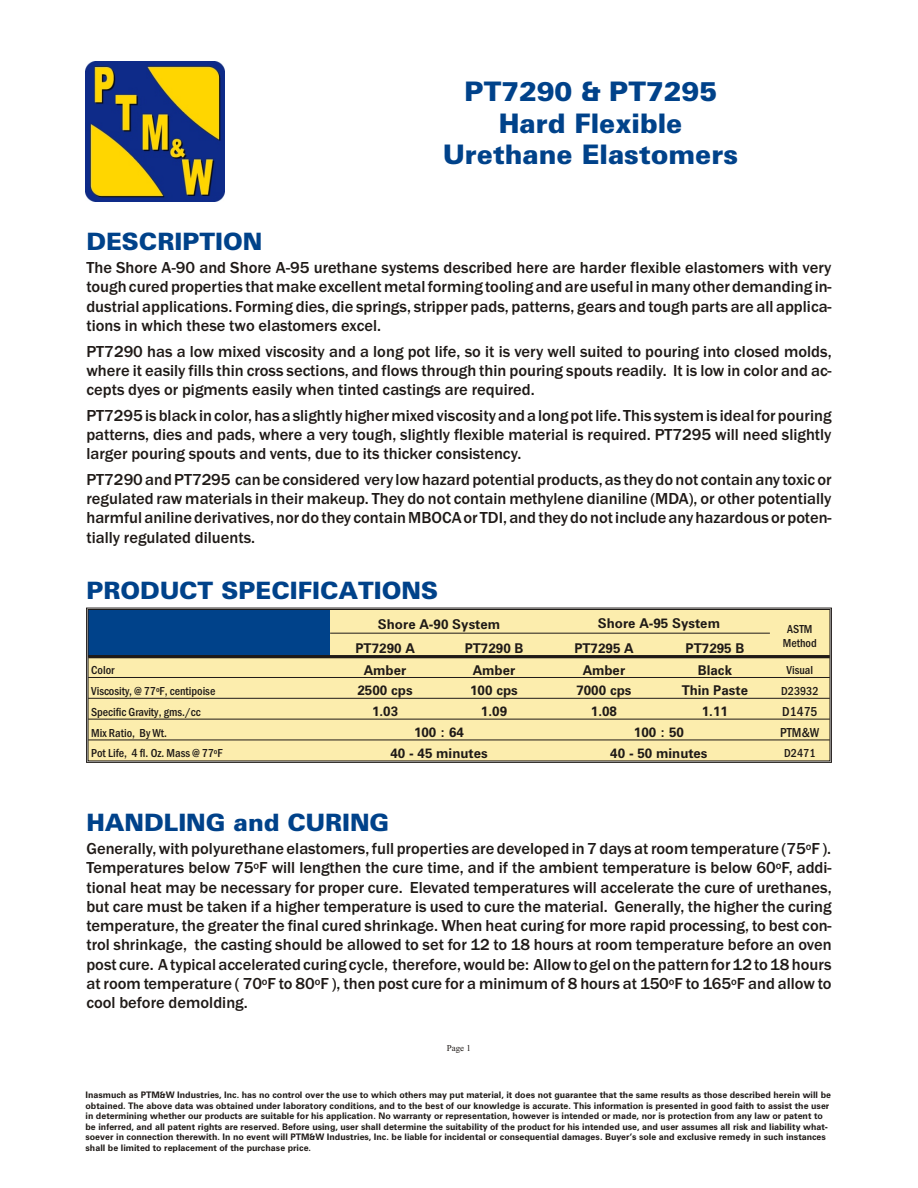
<style>
.page{position:relative;width:918px;height:1188px;background:#fff}
.page>*{position:absolute;margin:0;border:0;box-sizing:border-box;transform-origin:0 0}
.t1{font:27px/31.5px "Zurich Blk BT";color:#00428a;text-align:center}
.t2{font:24px "Zurich Blk BT";color:#00428a}
.t3{font:500 16.5px/19.4px "Franklin Gothic";color:#1f1a17;text-align:justify}
.t4{font:700 13.5px "Zurich BT";color:#1f1a17}
.t5{font:13.5px "Franklin Gothic Medium Cond";color:#1f1a17}
.t6{font:12px/14px "Franklin Gothic Medium Cond";color:#1f1a17;text-align:center}
.t7{font:700 9px/10.5px "Zurich BT";letter-spacing:.005em;color:#1f1a17}
.t8{font:9px "Times";color:#1f1a17}
</style>
<div class="page">
<div style="left:88px;top:610px;width:242px;height:47px;background:#00428a"></div>
<div style="left:330px;top:610px;width:218px;height:23px;background:#fcedad"></div>
<div style="left:548px;top:610px;width:222px;height:23px;background:#fcedad"></div>
<div style="left:770px;top:610px;width:60px;height:47px;background:#fcedad"></div>
<div style="left:330px;top:633px;width:110px;height:24px;background:#fcedad"></div>
<div style="left:440px;top:633px;width:108px;height:24px;background:#fcedad"></div>
<div style="left:548px;top:633px;width:112px;height:24px;background:#fcedad"></div>
<div style="left:660px;top:633px;width:110px;height:24px;background:#fcedad"></div>
<div style="left:88px;top:657px;width:242px;height:20px;background:#fcedad"></div>
<div style="left:330px;top:657px;width:110px;height:20px;background:#fcedad"></div>
<div style="left:440px;top:657px;width:108px;height:20px;background:#fcedad"></div>
<div style="left:548px;top:657px;width:112px;height:20px;background:#fcedad"></div>
<div style="left:660px;top:657px;width:110px;height:20px;background:#fcedad"></div>
<div style="left:770px;top:657px;width:60px;height:20px;background:#fcedad"></div>
<div style="left:88px;top:677px;width:242px;height:21px;background:#fcedad"></div>
<div style="left:330px;top:677px;width:110px;height:21px;background:#fcedad"></div>
<div style="left:440px;top:677px;width:108px;height:21px;background:#fcedad"></div>
<div style="left:548px;top:677px;width:112px;height:21px;background:#fcedad"></div>
<div style="left:660px;top:677px;width:110px;height:21px;background:#fcedad"></div>
<div style="left:770px;top:677px;width:60px;height:21px;background:#fcedad"></div>
<div style="left:88px;top:698px;width:242px;height:21px;background:#fcedad"></div>
<div style="left:330px;top:698px;width:110px;height:21px;background:#fcedad"></div>
<div style="left:440px;top:698px;width:108px;height:21px;background:#fcedad"></div>
<div style="left:548px;top:698px;width:112px;height:21px;background:#fcedad"></div>
<div style="left:660px;top:698px;width:110px;height:21px;background:#fcedad"></div>
<div style="left:770px;top:698px;width:60px;height:21px;background:#fcedad"></div>
<div style="left:88px;top:719px;width:242px;height:21px;background:#fcedad"></div>
<div style="left:330px;top:719px;width:218px;height:21px;background:#fcedad"></div>
<div style="left:548px;top:719px;width:222px;height:21px;background:#fcedad"></div>
<div style="left:770px;top:719px;width:60px;height:21px;background:#fcedad"></div>
<div style="left:88px;top:740px;width:242px;height:21px;background:#fcedad"></div>
<div style="left:330px;top:740px;width:218px;height:21px;background:#fcedad"></div>
<div style="left:548px;top:740px;width:222px;height:21px;background:#fcedad"></div>
<div style="left:770px;top:740px;width:60px;height:21px;background:#fcedad"></div>
<div style="left:86px;top:608px;width:746px;height:155px;border:1px solid #1f1a17"></div>
<div style="left:88px;top:609px;width:742px;height:152px;border:1px solid #1f1a17"></div>
<hr style="left:330px;top:633px;width:440px;height:1px;background:#1f1a17">
<hr style="left:88px;top:655px;width:742px;height:3px;background:#1f1a17">
<hr style="left:88px;top:677px;width:742px;height:1px;background:#1f1a17">
<hr style="left:88px;top:698px;width:742px;height:1px;background:#1f1a17">
<hr style="left:88px;top:719px;width:742px;height:1px;background:#1f1a17">
<hr style="left:88px;top:740px;width:742px;height:1px;background:#1f1a17">
<img style="left:85px;top:62px;width:139px;height:139px">
<h1 class="t1" style="left:443px;top:78px;width:296px">PT7290 &amp; PT7295<br>Hard Flex i ble<br>Ure thane Elastomers</h1>
<h2 class="t2" style="left:86px;top:232px;width:177px">DE SCRIP TION</h2>
<p class="t3" style="left:86px;top:259px;width:747px">The Shore A-90 and Shore A-95 urethane sys tems de scribed here are harder flex i ble elas to mers with very tough cured prop erties that make excel lent metal form ing tool ing and are use ful in many other de mand ing in - dus trial ap pli ca tions. Form ing dies, die springs, strip per pads, pat terns, gears and tough parts are all ap pli ca - tions in which these two elas to mers excel.</p>
<p class="t3" style="left:86px;top:343px;width:747px">PT7290 has a low mixed vis cos ity and a long pot life, so it is very well suited to pour ing into closed molds, where it eas ily fills thin cross sec tions, and flows through thin pour ing spouts readily. It is low in color and ac&shy;cepts dyes or pig ments eas ily when tinted cast ings are re quired.</p>
<p class="t3" style="left:86px;top:407px;width:747px">PT7295 is black in color, has a slightly higher mixed vis cos ity and a long pot life. This sys tem is ideal for pour ing pat terns, dies and pads, where a very tough, slightly flex i ble ma te rial is re quired. PT7295 will need slightly larger pour ing spouts and vents, due to its thicker con sis tency.</p>
<p class="t3" style="left:86px;top:471px;width:747px">PT7290 and PT7295 can be con sid ered very low haz ard po ten tial prod ucts, as they do not con tain any toxic or reg u lated raw ma te ri als in their makeup. They do not con tain methy lene dianiline (MDA), or other po ten tially harm ful an i line de riva tives, nor do they con tain MBOCA or TDI, and they do not in clude any haz ard ous or po ten - tially regulated dil u ents.</p>
<h2 class="t2" style="left:86px;top:581px;width:353px">PROD UCT SPECIFICATIONS</h2>
<p class="t4" style="left:378px;top:619px;width:124px">Shore A-90 System</p>
<p class="t4" style="left:598px;top:617px;width:124px">Shore A-95 System</p>
<p class="t6" style="left:783px;top:623px;width:35px">ASTM<br>Method</p>
<p class="t4" style="left:355px;top:643px;width:61px">PT7290 A</p>
<p class="t4" style="left:465px;top:643px;width:60px">PT7290 B</p>
<p class="t4" style="left:574px;top:643px;width:61px">PT7295 A</p>
<p class="t4" style="left:686px;top:643px;width:60px">PT7295 B</p>
<p class="t6" style="left:91px;top:664px;width:25px">Color</p>
<p class="t4" style="left:364px;top:664px;width:44px">Amber</p>
<p class="t4" style="left:473px;top:664px;width:44px">Amber</p>
<p class="t4" style="left:583px;top:664px;width:44px">Amber</p>
<p class="t4" style="left:698px;top:664px;width:36px">Black</p>
<p class="t6" style="left:787px;top:664px;width:28px">Vi sual</p>
<p class="t6" style="left:91px;top:685px;width:126px">Vis cos ity, @ 77<sup>o</sup>F, centipoise</p>
<p class="t4" style="left:358px;top:685px;width:57px">2500 cps</p>
<p class="t4" style="left:470px;top:685px;width:49px">100 cps</p>
<p class="t4" style="left:576px;top:685px;width:57px">7000 cps</p>
<p class="t4" style="left:682px;top:685px;width:68px">Thin Paste</p>
<p class="t6" style="left:781px;top:685px;width:39px">D23932</p>
<p class="t6" style="left:91px;top:706px;width:111px">Spe cific Grav ity, gms./cc</p>
<p class="t4" style="left:372px;top:706px;width:28px">1.03</p>
<p class="t4" style="left:481px;top:706px;width:28px">1.09</p>
<p class="t4" style="left:591px;top:706px;width:28px">1.08</p>
<p class="t4" style="left:702px;top:706px;width:28px">1.11</p>
<p class="t5" style="left:782px;top:707px;width:37px">D1475</p>
<p class="t6" style="left:91px;top:727px;width:77px">Mix Ra tio, By Wt.</p>
<p class="t4" style="left:414px;top:727px;width:52px">100 : 64</p>
<p class="t4" style="left:634px;top:727px;width:52px">100 : 50</p>
<p class="t5" style="left:780px;top:728px;width:41px">PTM&amp;W</p>
<p class="t6" style="left:91px;top:747px;width:133px">Pot Life, 4 fl. Oz. Mass @ 77<sup>o</sup>F</p>
<p class="t4" style="left:390px;top:748px;width:99px">40 - 45 minutes</p>
<p class="t4" style="left:610px;top:748px;width:99px">40 - 50 minutes</p>
<p class="t6" style="left:784px;top:747px;width:33px">D2471</p>
<h2 class="t2" style="left:86px;top:812px;width:305px">HAN DLING and CUR ING</h2>
<p class="t3" style="left:86px;top:840px;width:747px">Gen er ally, with poly ure thane elas to mers, full prop erties are devel oped in 7 days at room tem per a ture (75<sup>o</sup>F ).<br>Tem per a tures be low 75<sup>o</sup>F will lengthen the cure time, and if the am bi ent tem per a ture is be low 60<sup>o</sup>F, ad di - tional heat may be nec es sary for proper cure. El evated tem per a tures will ac cel er ate the cure of ure thanes, but care must be taken if a higher tem per a ture is used to cure the ma te rial. Gen er ally, the higher the cur ing tem per a ture, the greater the final cured shrink age. When heat cur ing for more rapid pro cess ing, to best con - trol shrinkage, the cast ing should be al lowed to set for 12 to 18 hours at room tem per a ture be fore an oven post cure. A typ i cal ac cel er ated cur ing cycle, there fore, would be: Al low to gel on the pat tern for 12 to 18 hours at room tem per a ture ( 70<sup>o</sup>F to 80<sup>o</sup>F ), then post cure for a min i mum of 8 hours at 150<sup>o</sup>F to 165<sup>o</sup>F and al low to cool be fore demolding.</p>
<p class="t8" style="left:447px;top:1045px;width:26px">Page 1</p>
<p class="t7" style="left:85px;top:1091px;width:747px">Inasmuch as PTM&amp;W In dus tries, Inc. has no con trol over the use to which oth ers may put ma te rial, it does not guaran tee that the same re sults as those de scribed herein will be ob tained. The above data was ob tained un der lab o ra tory con di tions, and to the best of our knowl edge is ac cu rate. This in for ma tion is pre sented in good faith to as sist the user in de ter min ing whether our prod ucts are suitable for his ap pli ca tion. No war ranty or rep re sen ta tion, how ever is in tended or made, nor is protec tion from any law or pat ent to be in ferred, and all patent rights are re served. Be fore using, user shall de ter mine the suit abil ity of the prod uct for his in tended use, and user as sumes all risk and li a bil ity what&shy;so ever in con nec tion there with. In no event will PTM&amp;W In dus tries, Inc. be li a ble for in ci den tal or con se quen tial dam ages. Buyer’s sole and ex clu sive rem edy in such in stances shall be lim ited to re place ment of the pur chase price.</p>
</div>
